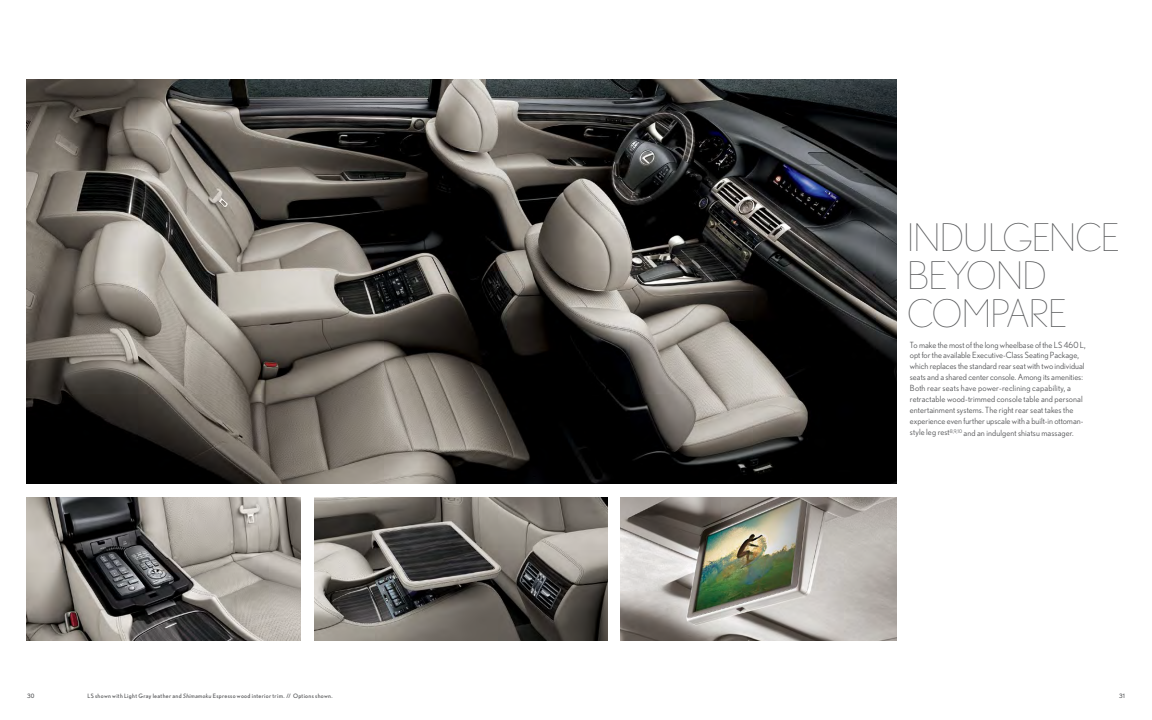
<style>
.page{position:relative;width:1152px;height:720px;background:#fff}
.page>*{position:absolute;margin:0;border:0;box-sizing:border-box;transform-origin:0 0}
._1b__Headlines-light{font:200 38px/38px "Nobel";letter-spacing:-.02em;color:#58595b}
._1d__Body_copy{font:8.5px/11px "Nobel";letter-spacing:.005em;color:#58595b}
.t1{font:6px "Nobel";letter-spacing:.055em;color:#58595b}
.s1{font-style:italic}
</style>
<div class="page">
<img style="left:27px;top:79px;width:869px;height:405px">
<img style="left:27px;top:497px;width:274px;height:144px">
<img style="left:314px;top:497px;width:293px;height:144px">
<img style="left:621px;top:497px;width:275px;height:144px">
<p class="_1b__Headlines-light" style="left:907px;top:218px;width:214px">INDULGENCE<br>BEYOND<br>COMPARE</p>
<p class="_1d__Body_copy" style="left:910px;top:339px;width:177px">To make the most of the long wheelbase of the LS 460 L, opt for the available Executive-Class Seating Package, which replaces the standard rear seat with two individual seats and a shared center console. Among its amenities:<br>Both rear seats have power-reclining capability, a retractable wood-trimmed console table and personal entertainment systems. The right rear seat takes the experience even further upscale with a built-in ottoman&shy;style leg rest<sup>8,9,10</sup> and an indulgent shiatsu massager.</p>
<p class="t1" style="left:27px;top:692px;width:9px">30</p>
<p class="t1" style="left:88px;top:692px;width:247px">LS shown with Light Gray leather and <span class="s1">Shimamoku</span> Espresso wood interior trim. // Options shown.</p>
<p class="t1" style="left:1119px;top:692px;width:7px">31</p>
</div>
